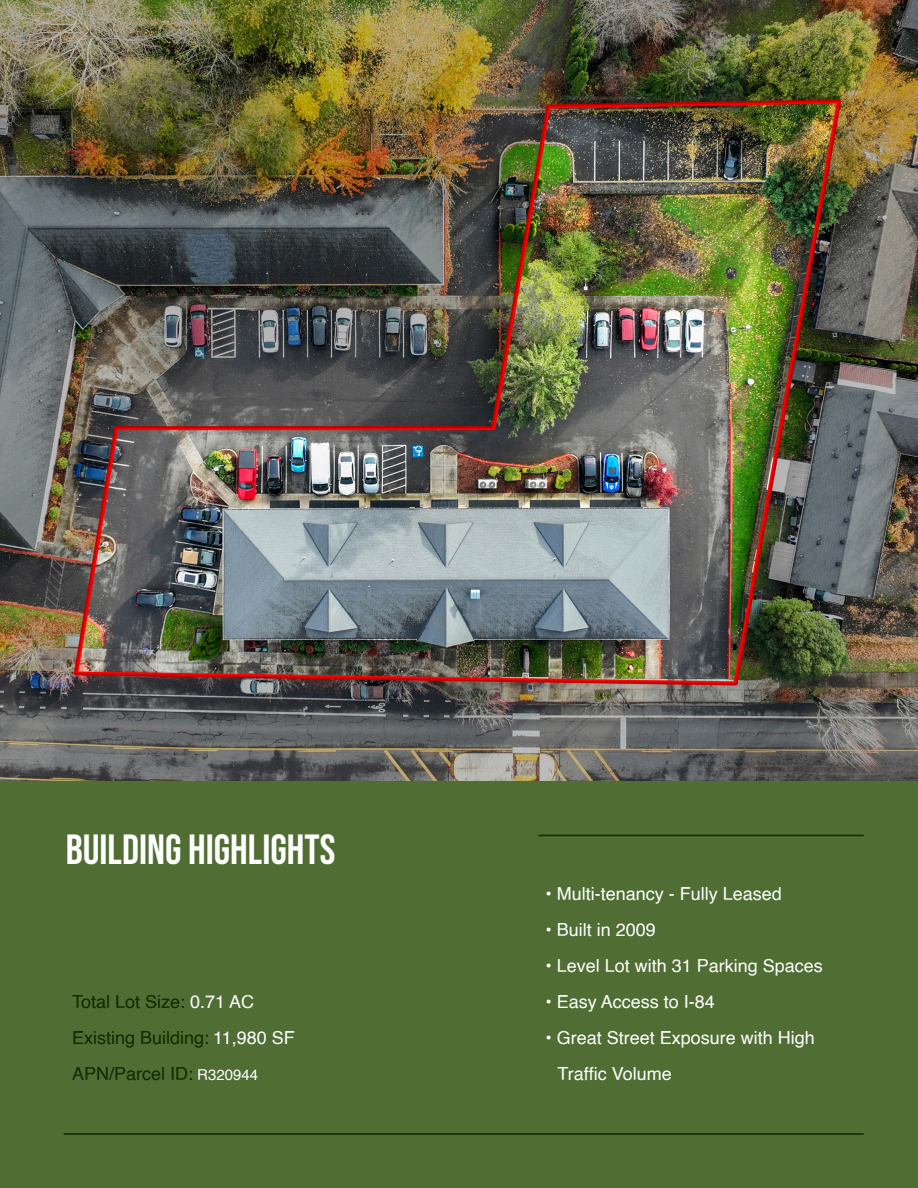
<style>
.page{position:relative;width:918px;height:1188px;background:#fff}
.page>*{position:absolute;margin:0;border:0;box-sizing:border-box;transform-origin:0 0}
.Address{font:42px "Bebas Neue";color:#fff}
.Demo_Body{font:18px/36px "Helvetica";color:#fff}
.Call_for_Info{font:18px "Helvetica";color:#112802}
.s1{color:#fff}
.s2{font-size:15px;color:#fff}
</style>
<div class="page">
<img style="left:0;top:0;width:918px;height:782px">
<div style="left:0;top:782px;width:918px;height:406px;background:#506d33"></div>
<hr style="left:64px;top:1133px;width:799px;height:2px;background:#112802">
<hr style="left:539px;top:835px;width:324px;height:1px;background:#112802">
<p class="Address" style="left:66px;top:826px;width:271px">BUILDING HIGHLIGHTS</p>
<p class="Call_for_Info" style="left:72px;top:988px;width:184px">Total Lot Size: <span class="s1">0.71 AC</span></p>
<p class="Call_for_Info" style="left:72px;top:1024px;width:224px">Existing Building: <span class="s1">11,980 SF</span></p>
<p class="Call_for_Info" style="left:72px;top:1060px;width:188px">APN/Parcel ID: <span class="s2">R320944</span></p>
<p class="Demo_Body" style="left:545px;top:876px;width:238px">• Multi-tenancy - Fully Leased</p>
<p class="Demo_Body" style="left:545px;top:912px;width:112px">• Built in 2009</p>
<p class="Demo_Body" style="left:545px;top:948px;width:279px">• Level Lot with 31 Parking Spaces</p>
<p class="Demo_Body" style="left:545px;top:984px;width:171px">• Easy Access to I-84</p>
<p class="Demo_Body" style="left:557px;top:1020px;width:259px;text-indent:-12px">• Great Street Exposure with High<br>Traffic Volume</p>
</div>
